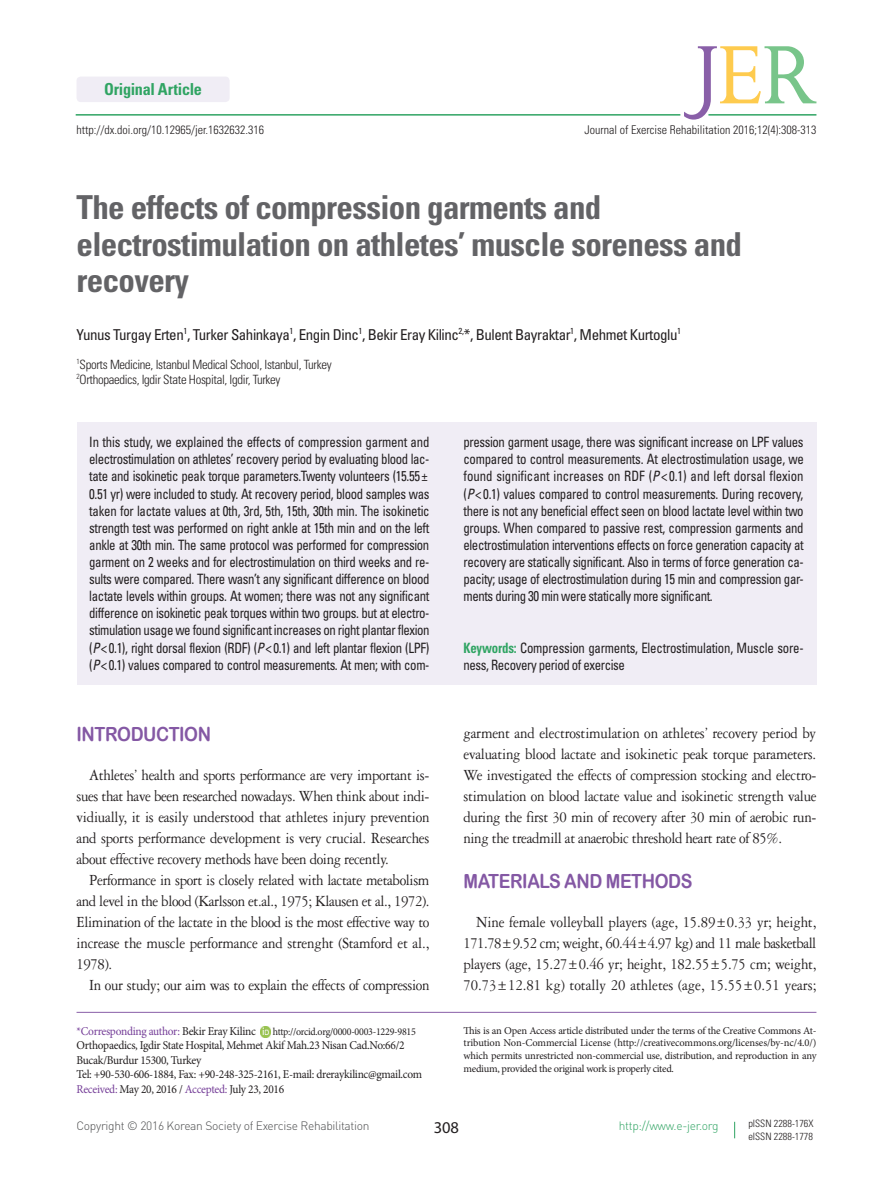
<style>
.page{position:relative;width:893px;height:1191px;background:#fff}
.page>*{position:absolute;margin:0;border:0;box-sizing:border-box;transform-origin:0 0}
.제목{font:700 condensed 33px/36.8px "Univers LT Std";letter-spacing:-.02em;color:#636366}
.본문_대제목{font:19.5px "Arial Rounded MT Bold";letter-spacing:-.025em;color:#8458a4;scale:.9 1}
.본문_영문{font:16.5px/21px "Garamond 3 LT Std";letter-spacing:-.025em;color:#231f20;text-align:justify;scale:.9 1}
.t1{font:700 condensed 16.5px "Univers LT Std";letter-spacing:-.02em;color:#30a463}
.t2{font:16.5px "Myriad Pro";color:#231f20}
.저자{font:condensed 15px "Univers LT Std";letter-spacing:-.03em;color:#231f20}
.t3{font:condensed 14.25px/17.1px "Univers LT Std";letter-spacing:-.03em;color:#231f20;scale:.9 1}
.저자소속{font:300 condensed 12.75px "Univers LT Std";letter-spacing:-.025em;color:#231f20}
.교신저자{font:12px/14.4px "Minion Pro";letter-spacing:-.025em;color:#231f20;scale:.95 1}
.doi_단락{font:300 condensed 12px "Univers LT Std";color:#231f20}
.t4{font:300 12px "DIN Pro";letter-spacing:-.025em;color:#4b4c4d}
.교신저자-2{font:12px "Minion Pro";letter-spacing:-.025em;color:#753e98;scale:.95 1}
.t5{font:300 12px "DIN Pro";letter-spacing:-.025em;color:#30a463}
.교신저자-3{font:10.5px/12.6px "Minion Pro";letter-spacing:-.025em;color:#231f20;text-align:justify}
.교신저자-4{font:10.5px "Minion Pro";letter-spacing:-.025em;color:#231f20;scale:.95 1}
.t6{font:300 condensed 10.2px "Univers LT Std";color:#231f20}
.s1{font-style:italic}
.s2{font-weight:700;color:#30a463}
.s3{color:#231f20}
.s4{color:#753e98}
.s5{font-family:"Minion Pro";font-size:15.3px}
</style>
<div class="page">
<hr style="left:77px;top:1012px;width:739px;height:1px;background:#895fa8">
<svg style="left:734px;top:1121px;width:1px;height:17px"></svg>
<svg style="left:260px;top:1026px;width:11px;height:11px"></svg>
<div style="left:77px;top:422px;width:739px;height:263px;background:#f0edf5"></div>
<div style="left:77px;top:77px;width:153px;height:25px;background:#f0edf5;border-radius:4px"></div>
<hr style="left:76px;top:114px;width:604px;height:2px;background:#30a463">
<svg style="left:684px;top:46px;width:132px;height:74px"></svg>
<p class="t1" style="left:104px;top:79px;width:99px">Original Article</p>
<p class="doi_단락" style="left:77px;top:123px;width:189px">http://dx.doi.org/10.12965/jer.1632632.316</p>
<p class="doi_단락" style="left:585px;top:123px;width:233px">Journal of Exercise Rehabilitation 2016;12(4):308-313</p>
<p class="제목" style="left:77px;top:188px;width:667px">The effects of compression garments and electrostimulation on athletes’ muscle soreness and recovery</p>
<p class="저자" style="left:77px;top:325px;width:606px">Yunus Turgay Erten<sup>1</sup>, Turker Sahinkaya<sup>1</sup>, Engin Dinc<sup>1</sup>, Bekir Eray Kilinc<sup>2,</sup>*, Bulent Bayraktar<sup>1</sup>, Mehmet Kurtoglu<sup>1</sup></p>
<p class="저자소속" style="left:77px;top:356px;width:257px"><sup>1</sup>Sports Medicine, Istanbul Medical School, Istanbul, Turkey</p>
<p class="저자소속" style="left:77px;top:372px;width:206px"><sup>2</sup>Orthopaedics, Igdir State Hospital, Igdir, Turkey</p>
<p class="t3" style="left:89px;top:433px;width:380px">In this study, we explained the effects of compression garment and electrostimulation on athletes’ recovery period by evaluating blood lac&shy;tate and isokinetic peak torque parameters.Twenty volunteers (15.55± 0.51 yr) were included to study. At recovery period, blood samples was taken for lactate values at 0th, 3rd, 5th, 15th, 30th min. The isokinetic strength test was performed on right ankle at 15th min and on the left ankle at 30th min. The same protocol was performed for compression garment on 2 weeks and for electrostimulation on third weeks and re&shy;sults were compared. There wasn’t any significant difference on blood lactate levels within groups. At women; there was not any significant difference on isokinetic peak torques within two groups. but at electro&shy;stimulation usage we found significant increases on right plantar flexion (<span class="s1">P</span>&lt; 0.1), right dorsal flexion (RDF) (<span class="s1">P</span>&lt; 0.1) and left plantar flexion (LPF) (<span class="s1">P</span>&lt; 0.1) values compared to control measurements. At men; with com-</p>
<p class="t3" style="left:463px;top:433px;width:380px;text-align:justify">pression garment usage, there was significant increase on LPF values compared to control measurements. At electrostimulation usage, we found significant increases on RDF (<span class="s1">P</span>&lt; 0.1) and left dorsal flexion (<span class="s1">P</span>&lt; 0.1) values compared to control measurements. During recovery, there is not any beneficial effect seen on blood lactate level within two groups. When compared to passive rest, compression garments and electrostimulation interventions effects on force generation capacity at recovery are statically significant. Also in terms of force generation ca&shy;pacity; usage of electrostimulation during 15 min and compression gar&shy;ments during 30 min were statically more significant.</p>
<p class="t3" style="left:463px;top:638px;width:379px"><span class="s2">Keywords:</span> Compression garments, Electrostimulation, Muscle sore&shy;ness, Recovery period of exercise</p>
<p class="본문_대제목" style="left:77px;top:722px;width:151px">INTRODUCTION</p>
<p class="본문_영문" style="left:77px;top:764px;width:394px;text-indent:13px">Athletes’ health and sports performance are very important is&shy;sues that have been researched nowadays. When think about indi&shy;vidiually, it is easily understood that athletes injury prevention and sports performance development is very crucial. Researches about effective recovery methods have been doing recently.</p>
<p class="본문_영문" style="left:77px;top:869px;width:394px;text-indent:13px">Performance in sport is closely related with lactate metabolism and level in the blood (Karlsson et.al., 1975; Klausen et al., 1972).<br>Elimination of the lactate in the blood is the most effective way to increase the muscle performance and strenght (Stamford et al., 1978).</p>
<p class="본문_영문" style="left:89px;top:974px;width:379px">In our study; our aim was to explain the effects of compression</p>
<p class="교신저자-2" style="left:77px;top:1023px;width:190px">*Corresponding author: <span class="s3">Bekir Eray Kilinc</span></p>
<p class="교신저자-4" style="left:273px;top:1024px;width:152px">http://orcid.org/0000-0003-1229-9815</p>
<p class="교신저자" style="left:77px;top:1038px;width:347px">Orthopaedics, Igdir State Hospital, Mehmet Akif Mah.23 Nisan Cad.No:66/2<br>Bucak/Burdur 15300, Turkey</p>
<p class="교신저자" style="left:77px;top:1067px;width:365px">Tel: +90-530-606-1884, Fax: +90-248-325-2161, E-mail: dreraykilinc@gmail.com</p>
<p class="교신저자" style="left:77px;top:1081px;width:220px"><span class="s4">Received:</span> May 20, 2016 / <span class="s4">Accepted:</span> July 23, 2016</p>
<p class="본문_영문" style="left:463px;top:722px;width:394px">garment and electrostimulation on athletes’ recovery period by evaluating blood lactate and isokinetic peak torque parameters.<br>We investigated the effects of compression stocking and electro&shy;stimulation on blood lactate value and isokinetic strength value during the first 30 min of recovery after 30 min of aerobic run&shy;ning the treadmill at anaerobic threshold heart rate of 85%.</p>
<p class="본문_대제목" style="left:463px;top:869px;width:256px">MATERIALS AND METHODS</p>
<p class="본문_영문" style="left:463px;top:911px;width:394px;text-indent:13px">Nine female volleyball players (age, 15.89<span class="s5">±</span>0.33 yr; height, 171.78<span class="s5">±</span>9.52 cm; weight, 60.44<span class="s5">±</span>4.97 kg) and 11 male basketball players (age, 15.27<span class="s5">±</span>0.46 yr; height, 182.55<span class="s5">±</span>5.75 cm; weight, 70.73<span class="s5">±</span>12.81 kg) totally 20 athletes (age, 15.55<span class="s5">±</span>0.51 years;</p>
<p class="교신저자-3" style="left:463px;top:1024px;width:355px">This is an Open Access article distributed under the terms of the Creative Commons At&shy;tribution Non-Commercial License (http://creativecommons.org/licenses/by-nc/4.0/) which permits unrestricted non-commercial use, distribution, and reproduction in any medium, provided the original work is properly cited.</p>
<p class="t4" style="left:77px;top:1118px;width:295px">Copyright © 2016 Korean Society of Exercise Rehabilitation</p>
<p class="t5" style="left:619px;top:1118px;width:101px">http://www.e-jer.org</p>
<p class="t6" style="left:748px;top:1117px;width:67px">pISSN 2288-176X</p>
<p class="t6" style="left:748px;top:1129px;width:66px">eISSN 2288-1778</p>
<p class="t2" style="left:434px;top:1116px;width:27px">308</p>
</div>
